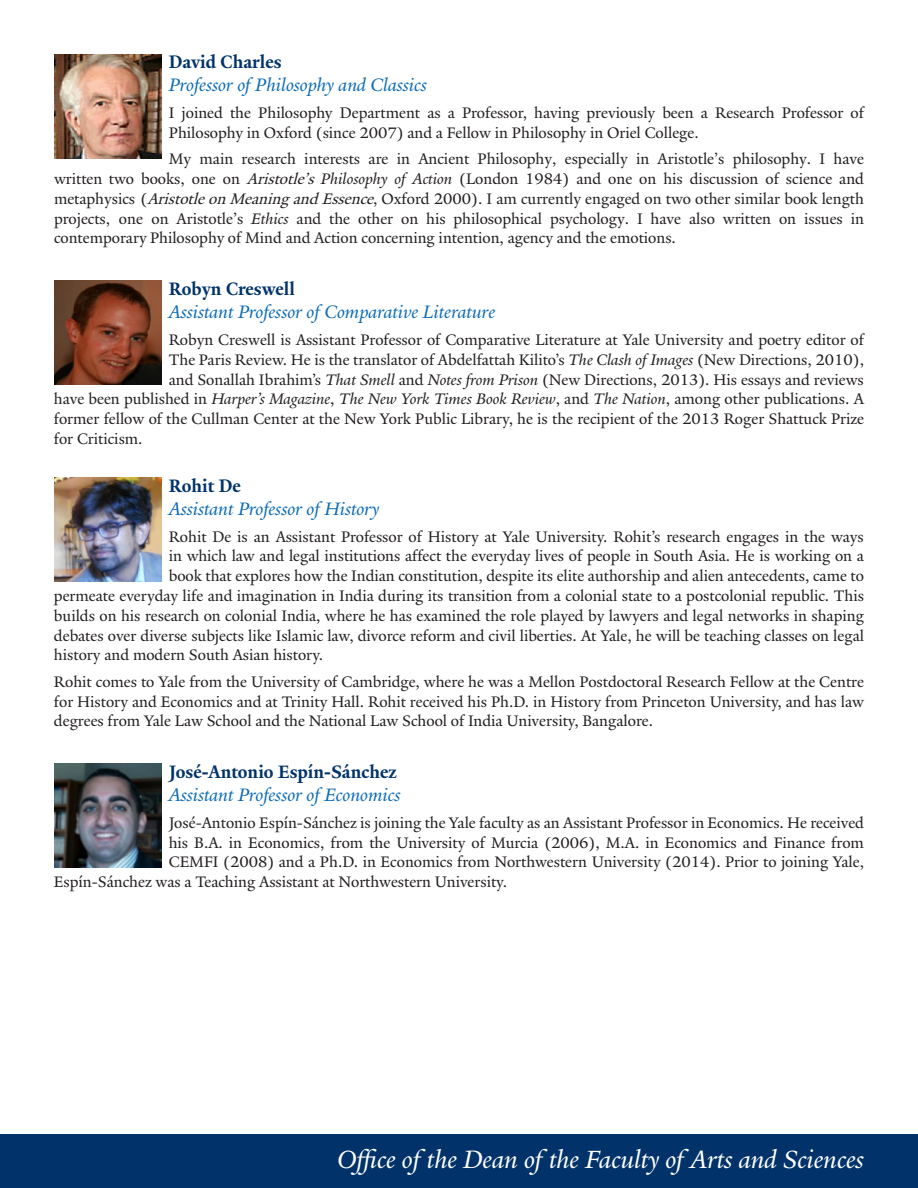
<style>
.page{position:relative;width:918px;height:1188px;background:#fff}
.page>*{position:absolute;margin:0;border:0;box-sizing:border-box;transform-origin:0 0}
.t1{font:italic 27px "Yale Design";color:#fff}
.t2{font:italic 19.5px "Yale Admin";color:#0d6cb6}
.t3{font:700 19.5px "Yale Admin";color:#01336a}
.t4{font:16.5px/19.8px "Yale Admin";color:#231f20;text-align:justify}
.t5{font:italic 16.5px "Yale Admin";color:#231f20}
.s1{font-style:italic}
.s2{font-style:normal}
</style>
<div class="page">
<img style="left:54px;top:54px;width:108px;height:104px">
<img style="left:54px;top:281px;width:108px;height:104px">
<img style="left:54px;top:477px;width:108px;height:104px">
<img style="left:54px;top:764px;width:108px;height:104px">
<div style="left:0;top:1134px;width:918px;height:54px;background:#01336a"></div>
<p class="t3" style="left:169px;top:50px;width:114px">David Charles</p>
<p class="t2" style="left:169px;top:73px;width:260px">Professor of Philosophy and Classics</p>
<p class="t4" style="left:169px;top:103px;width:697px">I joined the Philosophy Department as a Professor, having previously been a Research Professor of<br>Philosophy in Oxford (since 2007) and a Fellow in Philosophy in Oriel College.</p>
<p class="t4" style="left:54px;top:149px;width:812px;text-indent:115px">My main research interests are in Ancient Philosophy, especially in Aristotle’s philosophy. I have written two books, one on <span class="s1">Aristotle’s</span> <span class="s1">Philosophy of Action</span> (London 1984) and one on his discussion of science and metaphysics (<span class="s1">AristotleonMeaningandEssence</span>, Oxford 2000). I am currently engaged on two other similar book length projects, one on Aristotle’s <span class="s1">Ethics</span> and the other on his philosophical psychology. I have also written on issues in contemporary Philosophy of Mind and Action concerning intention, agency and the emotions.</p>
<p class="t3" style="left:169px;top:277px;width:128px">Robyn Creswell</p>
<p class="t2" style="left:169px;top:301px;width:328px">Assistant Professor of Comparative Literature</p>
<p class="t4" style="left:169px;top:330px;width:697px">Robyn Creswell is Assistant Professor of Comparative Literature at Yale University and poetry editor of</p>
<p class="t4" style="left:169px;top:350px;width:697px">The Paris Review. He is the translator of Abdelfattah Kilito’s <span class="s1">The Clash of Images</span> (New Directions, 2010),</p>
<p class="t4" style="left:169px;top:369px;width:697px">and Sonallah Ibrahim’s <span class="s1">That Smell</span> and <span class="s1">Notes from Prison</span> (New Directions, 2013). His essays and reviews</p>
<p class="t5" style="left:54px;top:389px;width:812px"><span class="s2">have been published in</span> Harper’s Magazine<span class="s2">,</span> The New York Times Book Review<span class="s2">, and</span> The Nation<span class="s2">, among other publications. A</span></p>
<p class="t4" style="left:54px;top:409px;width:812px">former fellow of the Cullman Center at the New York Public Library, he is the recipient of the 2013 Roger Shattuck Prize</p>
<p class="t4" style="left:54px;top:429px;width:90px">for Criticism.</p>
<p class="t3" style="left:169px;top:474px;width:74px">Rohit De</p>
<p class="t2" style="left:169px;top:497px;width:212px">Assistant Professor of History</p>
<p class="t4" style="left:169px;top:526px;width:697px">Rohit De is an Assistant Professor of History at Yale University. Rohit’s research engages in the ways</p>
<p class="t4" style="left:169px;top:546px;width:697px">in which law and legal institutions affect the everyday lives of people in South Asia. He is working on a</p>
<p class="t4" style="left:169px;top:566px;width:697px">book that explores how the Indian constitution, despite its elite authorship and alien antecedents, came to</p>
<p class="t4" style="left:54px;top:586px;width:812px">permeate everyday life and imagination in India during its transition from a colonial state to a postcolonial republic. This</p>
<p class="t4" style="left:54px;top:606px;width:811px">builds on his research on colonial India, where he has examined the role played by lawyers and legal networks in shaping</p>
<p class="t4" style="left:54px;top:625px;width:812px">debates over diverse subjects like Islamic law, divorce reform and civil liberties. At Yale, he will be teaching classes on legal</p>
<p class="t4" style="left:54px;top:645px;width:271px">history and modern South Asian history.</p>
<p class="t4" style="left:54px;top:672px;width:812px">Rohit comes to Yale from the University of Cambridge, where he was a Mellon Postdoctoral Research Fellow at the Centre for History and Economics and at Trinity Hall. Rohit received his Ph.D. in History from Princeton University, and has law degrees from Yale Law School and the National Law School of India University, Bangalore.</p>
<p class="t3" style="left:169px;top:760px;width:229px">José-Antonio Espín-Sánchez</p>
<p class="t2" style="left:169px;top:783px;width:233px">Assistant Professor of Economics</p>
<p class="t4" style="left:169px;top:813px;width:697px">José-Antonio Espín-Sánchez is joining the Yale faculty as an Assistant Professor in Economics. He received</p>
<p class="t4" style="left:169px;top:832px;width:697px">his B.A. in Economics, from the University of Murcia (2006), M.A. in Economics and Finance from</p>
<p class="t4" style="left:169px;top:852px;width:697px">CEMFI (2008) and a Ph.D. in Economics from Northwestern University (2014). Prior to joining Yale,</p>
<p class="t4" style="left:54px;top:872px;width:455px">Espín-Sánchez was a Teaching Assistant at Northwestern University.</p>
<p class="t1" style="left:337px;top:1143px;width:528px">Office of the Dean of the Faculty of Arts and Sciences</p>
</div>
